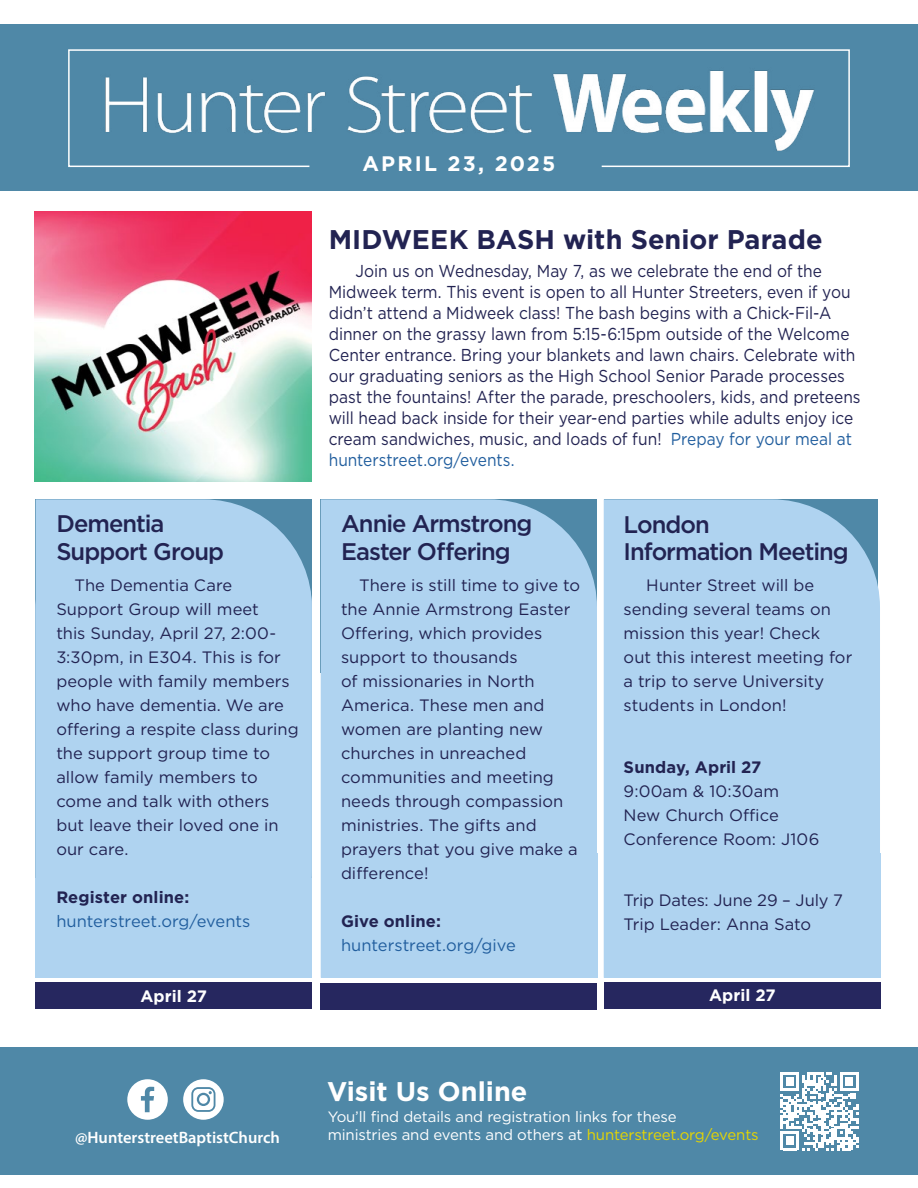
<style>
.page{position:relative;width:918px;height:1188px;background:#fff}
.page>*{position:absolute;margin:0;border:0;box-sizing:border-box;transform-origin:0 0}
.t1{font:700 27px "Gotham";color:#222352}
.t2{font:700 27px "Gotham";color:#fff}
.t3{font:500 24px/27.8px "Gotham";letter-spacing:-.04em;color:#222352}
.t4{font:700 21px "Gotham";letter-spacing:.105em;color:#fff}
.t5{font:17.25px/21px "Gotham";color:#222352;scale:.9 1}
.t6{font:16.5px/24px "Gotham";color:#222352}
.t7{font:16.5px "Gotham";letter-spacing:-.005em;color:#215e9e}
.t8{font:700 16.5px "Gotham";letter-spacing:.005em;color:#222352}
.t9{font:600 16.5px "Myriad Pro";color:#fff}
.t10{font:700 16.5px "Gotham";letter-spacing:.005em;color:#fff}
.t11{font:15px/18px "Gotham";letter-spacing:-.01em;color:#fff}
.s1{color:#215e9e}
.s2{color:#e7d600}
</style>
<div class="page">
<div style="left:0;top:24px;width:918px;height:166px;background:#4f88a7"></div>
<div style="left:0;top:1047px;width:918px;height:127px;background:#4f88a7"></div>
<div style="left:321px;top:499px;width:276px;height:479px;background:#afd3f0"></div>
<svg style="left:780px;top:1072px;width:79px;height:78px"></svg>
<svg style="left:127px;top:1079px;width:41px;height:41px"></svg>
<svg style="left:183px;top:1079px;width:41px;height:41px"></svg>
<div style="left:35px;top:502px;width:277px;height:476px;background:#afd3f0"></div>
<div style="left:604px;top:499px;width:276px;height:479px;background:#afd3f0"></div>
<div style="left:36px;top:983px;width:276px;height:26px;background:#26275f"></div>
<div style="left:321px;top:983px;width:276px;height:27px;background:#26275f"></div>
<div style="left:605px;top:982px;width:276px;height:27px;background:#26275f"></div>
<svg style="left:68px;top:49px;width:782px;height:119px"></svg>
<img style="left:35px;top:212px;width:277px;height:270px">
<p class="t4" style="left:363px;top:150px;width:194px">APRIL 23, 2025</p>
<h2 class="t3" style="left:56px;top:509px;width:169px">Dementia<br>Support Group</h2>
<p class="t6" style="left:56px;top:572px;width:244px;text-indent:18px">The Dementia Care<br>Support Group will meet<br>this Sunday, April 27, 2:00-<br>3:30pm, in E304. This is for people with family members who have dementia. We are offering a respite class during the support group time to allow family members to come and talk with others but leave their loved one in our care.</p>
<p class="t8" style="left:56px;top:886px;width:134px">Register online:</p>
<p class="t7" style="left:56px;top:910px;width:196px">hunterstreet.org/events</p>
<h1 class="t1" style="left:329px;top:221px;width:495px">MIDWEEK BASH with Senior Parade</h1>
<p class="t5" style="left:329px;top:260px;width:593px;text-indent:27px">Join us on Wednesday, May 7, as we celebrate the end of the Midweek term. This event is open to all Hunter Streeters, even if you didn’t attend a Midweek class! The bash begins with a Chick-Fil-A dinner on the grassy lawn from 5:15-6:15pm outside of the Welcome Center entrance. Bring your blankets and lawn chairs. Celebrate with our graduating seniors as the High School Senior Parade processes past the fountains! After the parade, preschoolers, kids, and preteens will head back inside for their year-end parties while adults enjoy ice cream sandwiches, music, and loads of fun! <span class="s1">Prepay for your meal at hunterstreet.org/events.</span></p>
<h2 class="t3" style="left:341px;top:509px;width:193px">Annie Armstrong<br>Easter Offering</h2>
<p class="t6" style="left:341px;top:572px;width:241px;text-indent:18px">There is still time to give to the Annie Armstrong Easter<br>Offering, which provides support to thousands<br>of missionaries in North<br>America. These men and women are planting new churches in unreached communities and meeting needs through compassion ministries. The gifts and prayers that you give make a difference!</p>
<p class="t8" style="left:341px;top:910px;width:101px">Give online:</p>
<p class="t7" style="left:341px;top:934px;width:176px">hunterstreet.org/give</p>
<h2 class="t3" style="left:624px;top:510px;width:227px">London<br>Information Meeting</h2>
<p class="t6" style="left:624px;top:573px;width:230px;text-indent:23px">Hunter Street will be sending several teams on mission this year! Check<br>out this interest meeting for a trip to serve University students in London!</p>
<p class="t8" style="left:624px;top:756px;width:139px">Sunday, April 27</p>
<p class="t6" style="left:624px;top:779px;width:197px">9:00am &amp; 10:30am<br>New Church Office<br>Conference Room: J106</p>
<p class="t6" style="left:624px;top:888px;width:221px">Trip Dates: June 29 – July 7<br>Trip Leader: Anna Sato</p>
<p class="t10" style="left:141px;top:985px;width:68px">April 27</p>
<p class="t10" style="left:709px;top:985px;width:68px">April 27</p>
<p class="t9" style="left:75px;top:1127px;width:206px">@HunterstreetBaptistChurch</p>
<h1 class="t2" style="left:327px;top:1074px;width:202px">Visit Us Online</h1>
<p class="t11" style="left:328px;top:1107px;width:432px">You’ll find details and registration links for these<br>ministries and events and others at <span class="s2">hunterstreet.org/events</span></p>
</div>
